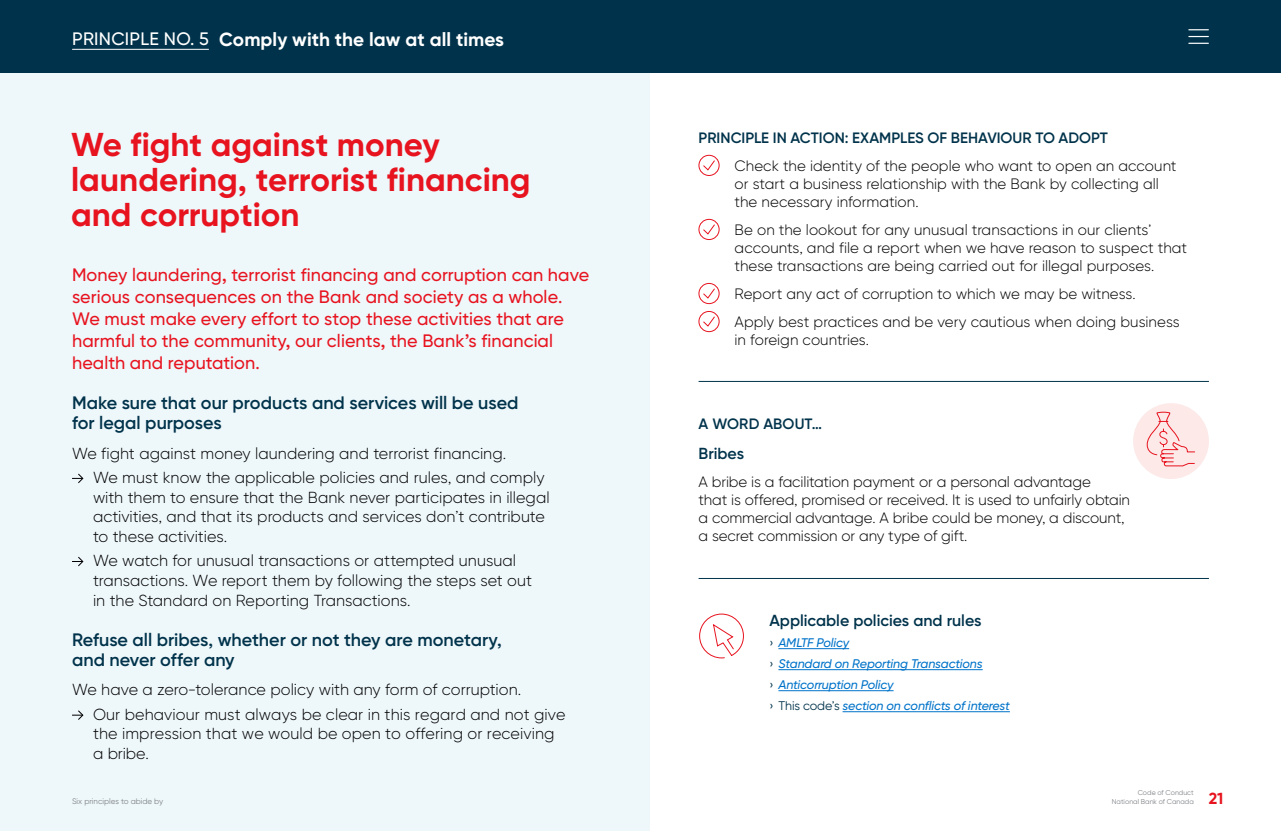
<style>
.page{position:relative;width:1281px;height:831px;background:#fff}
.page>*{position:absolute;margin:0;border:0;box-sizing:border-box;transform-origin:0 0}
.t1{font:700 33px/35px "Gilroy BN";color:#e7131f}
.t2{font:700 19px "Gilroy BN";letter-spacing:.005em;color:#fff}
.t3{font:500 18px/22px "Gilroy BN";letter-spacing:.005em;color:#e7131f}
.t4{font:600 18px/20px "Gilroy BN";color:#00334b}
.t5{font:300 16px/19.5px "Gilroy BN";color:#000}
.t6{font:600 16px "Gilroy BN";color:#00334b}
.t7{font:700 16px "Gilroy BN";color:#e7131f}
.t8{font:300 15px/18px "Gilroy BN";color:#000}
.t9{font:600 15px "Gilroy BN";color:#00334b}
.t10{font:italic 500 12.5px/21px "Gilroy BN";letter-spacing:-.01em;color:#0073c9}
.t11{font:8px "Gilroy BN";color:#808387}
.t12{font:7px "Gilroy BN";color:#808387}
.s1{font-weight:500;font-size:18px}
.s2{font-weight:400;font-style:normal;color:#00334b}
</style>
<div class="page">
<div style="left:0;top:72px;width:649px;height:758px;background:#eef7fa"></div>
<div style="left:0;top:0;width:1280px;height:72px;background:#00334b"></div>
<hr style="left:72px;top:49px;width:137px;height:1px;background:#fff">
<svg style="left:1188px;top:29px;width:20px;height:1px"></svg>
<svg style="left:1188px;top:36px;width:20px;height:1px"></svg>
<svg style="left:1188px;top:43px;width:20px;height:1px"></svg>
<svg style="left:72px;top:473px;width:12px;height:10px"></svg>
<svg style="left:72px;top:556px;width:12px;height:10px"></svg>
<svg style="left:72px;top:710px;width:12px;height:10px"></svg>
<svg style="left:703px;top:160px;width:12px;height:11px"></svg>
<div style="left:698px;top:155px;width:21px;height:21px;border:1px solid #e7131f;border-radius:50%"></div>
<svg style="left:703px;top:224px;width:12px;height:11px"></svg>
<div style="left:698px;top:219px;width:21px;height:21px;border:1px solid #e7131f;border-radius:50%"></div>
<svg style="left:703px;top:288px;width:12px;height:11px"></svg>
<div style="left:698px;top:283px;width:21px;height:21px;border:1px solid #e7131f;border-radius:50%"></div>
<svg style="left:703px;top:316px;width:12px;height:11px"></svg>
<div style="left:698px;top:311px;width:21px;height:21px;border:1px solid #e7131f;border-radius:50%"></div>
<hr style="left:778px;top:648px;width:71px;height:1px;background:#0073c9">
<hr style="left:778px;top:669px;width:204px;height:1px;background:#0073c9">
<hr style="left:778px;top:690px;width:115px;height:1px;background:#0073c9">
<hr style="left:842px;top:711px;width:167px;height:1px;background:#0073c9">
<svg style="left:699px;top:613px;width:45px;height:45px"></svg>
<div style="left:1132px;top:403px;width:76px;height:76px;background:#fce9e8;border-radius:50%"></div>
<svg style="left:1145px;top:411px;width:50px;height:55px"></svg>
<hr style="left:698px;top:381px;width:510px;height:1px;background:#00334b">
<hr style="left:698px;top:578px;width:510px;height:1px;background:#00334b">
<p class="t2" style="left:72px;top:27px;width:433px"><span class="s1">PRINCIPLE NO. 5</span> Comply with the law at all times</p>
<h1 class="t1" style="left:71px;top:127px;width:461px">We fight against money laundering, terrorist financing and corruption</h1>
<p class="t9" style="left:698px;top:128px;width:411px">PRINCIPLE IN ACTION: EXAMPLES OF BEHAVIOUR TO ADOPT</p>
<p class="t8" style="left:734px;top:156px;width:443px">Check the identity of the people who want to open an account or start a business relationship with the Bank by collecting all the necessary information.</p>
<p class="t8" style="left:734px;top:220px;width:454px">Be on the lookout for any unusual transactions in our clients’ accounts, and file a report when we have reason to suspect that these transactions are being carried out for illegal purposes.</p>
<p class="t8" style="left:734px;top:279px;width:446px;line-height:28px">Report any act of corruption to which we may be witness.<br>Apply best practices and be very cautious when doing business</p>
<p class="t8" style="left:734px;top:330px;width:136px">in foreign countries.</p>
<p class="t3" style="left:72px;top:263px;width:518px">Money laundering, terrorist financing and corruption can have serious consequences on the Bank and society as a whole.<br>We must make every effort to stop these activities that are harmful to the community, our clients, the Bank’s financial health and reputation.</p>
<p class="t4" style="left:72px;top:392px;width:448px">Make sure that our products and services will be used for legal purposes</p>
<p class="t5" style="left:93px;top:440px;width:453px;line-height:24.5px;text-indent:-21px">We fight against money laundering and terrorist financing.<br>We must know the applicable policies and rules, and comply</p>
<p class="t5" style="left:93px;top:487px;width:458px">with them to ensure that the Bank never participates in illegal activities, and that its products and services don’t contribute to these activities.</p>
<p class="t5" style="left:93px;top:550px;width:440px;line-height:19.8px">We watch for unusual transactions or attempted unusual transactions. We report them by following the steps set out in the Standard on Reporting Transactions.</p>
<p class="t4" style="left:72px;top:629px;width:431px">Refuse all bribes, whether or not they are monetary, and never offer any</p>
<p class="t5" style="left:93px;top:677px;width:474px;line-height:24.4px;text-indent:-21px">We have a zero-tolerance policy with any form of corruption.<br>Our behaviour must always be clear in this regard and not give</p>
<p class="t5" style="left:93px;top:723px;width:463px">the impression that we would be open to offering or receiving a bribe.</p>
<p class="t9" style="left:698px;top:414px;width:125px">A WORD ABOUT…</p>
<p class="t6" style="left:698px;top:443px;width:47px">Bribes</p>
<p class="t8" style="left:698px;top:472px;width:433px">A bribe is a facilitation payment or a personal advantage<br>that is offered, promised or received. It is used to unfairly obtain a commercial advantage. A bribe could be money, a discount, a secret commission or any type of gift.</p>
<p class="t6" style="left:769px;top:610px;width:214px">Applicable policies and rules</p>
<p class="t10" style="left:769px;top:632px;width:242px"><span class="s2">›</span> AMLTF Policy<br><span class="s2">›</span> Standard on Reporting Transactions<br><span class="s2">›</span> Anticorruption Policy<br><span class="s2">› This code’s</span> section on conflicts of interest</p>
<p class="t12" style="left:1137px;top:788px;width:57px">Code of Conduct</p>
<p class="t11" style="left:72px;top:795px;width:93px">Six principles to abide by</p>
<p class="t12" style="left:1111px;top:796px;width:83px">National Bank of Canada</p>
<p class="t7" style="left:1208px;top:788px;width:16px">21</p>
</div>
